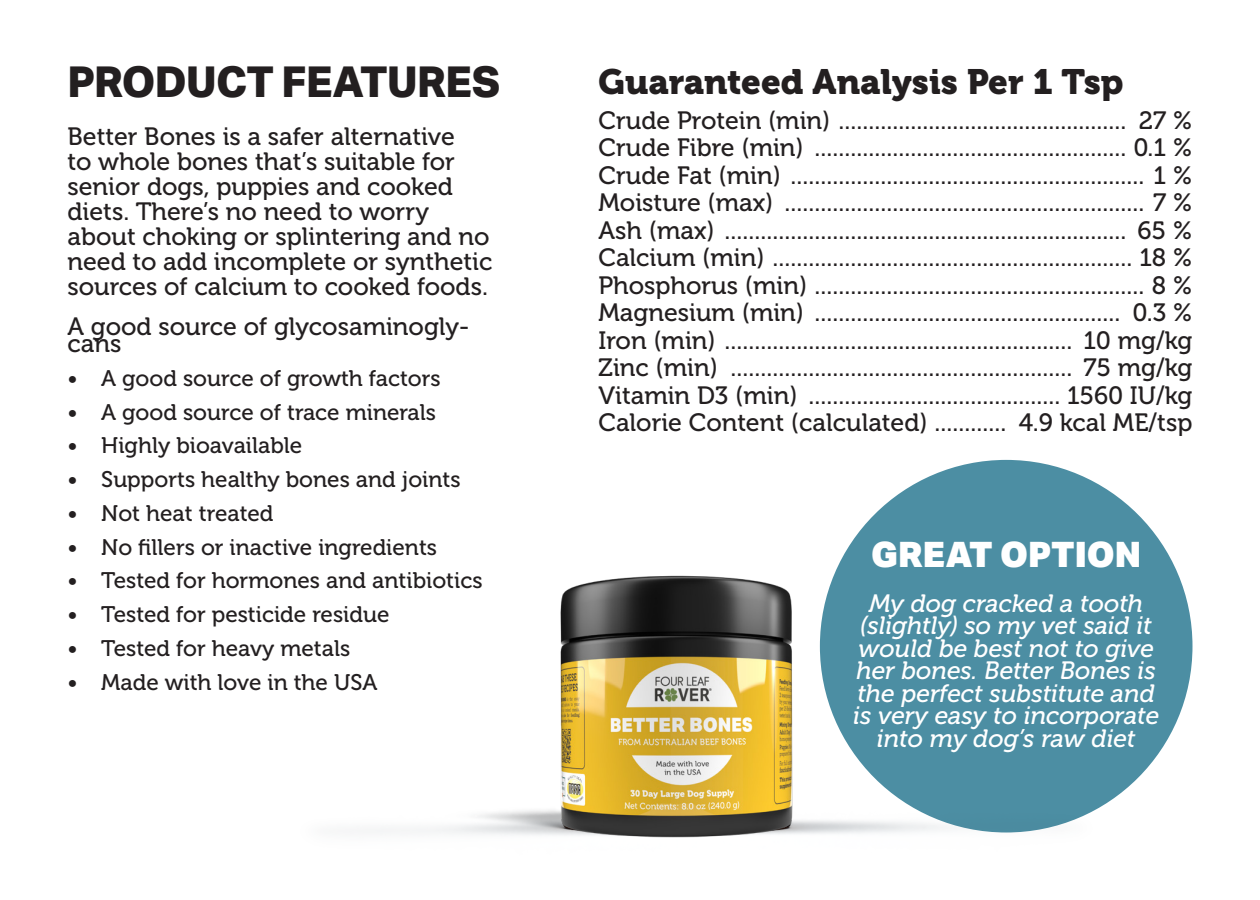
<style>
.page{position:relative;width:1260px;height:900px;background:#fff}
.page>*{position:absolute;margin:0;border:0;box-sizing:border-box;transform-origin:0 0}
.t1{font:800 42.5px "Aktiv Grotesk";letter-spacing:-.015em;color:#231f20}
.Active_Ingredients_Head{font:35px "Museo 900";color:#231f20}
.Bullets{font:900 35px "Aktiv Grotesk";color:#fff}
.Small_Text{font:25px/25px "Museo 500";color:#231f20}
.Bullets-2{font:italic 25px/22.5px "Museo 500";color:#fff;text-align:center}
.t2{font:22.5px "Museo 500";color:#231f20}
</style>
<div class="page">
<div style="left:820px;top:460px;width:373px;height:372px;background:#4c8ea3;border-radius:50%"></div>
<img style="left:375px;top:459px;width:774px;height:375px">
<img style="left:493px;top:547px;width:367px;height:291px">
<h2 class="t1" style="left:68px;top:58px;width:434px">PRODUCT FEATURES</h2>
<p class="Small_Text" style="left:68px;top:124px;width:427px">Better Bones is a safer alternative<br>to whole bones that’s suitable for senior dogs, puppies and cooked diets. There’s no need to worry about choking or splintering and no need to add incomplete or synthetic sources of calcium to cooked foods.</p>
<p class="Small_Text" style="left:68px;top:314px;width:404px">A good source of glycosaminogly-</p>
<p class="Small_Text" style="left:68px;top:331px;width:55px">cans</p>
<p class="t2" style="left:68px;top:366px;width:375px">• A good source of growth factors</p>
<p class="t2" style="left:68px;top:399px;width:370px">• A good source of trace minerals</p>
<p class="t2" style="left:68px;top:433px;width:236px">• Highly bioavailable</p>
<p class="t2" style="left:68px;top:467px;width:395px">• Supports healthy bones and joints</p>
<p class="t2" style="left:68px;top:501px;width:207px">• Not heat treated</p>
<p class="t2" style="left:68px;top:534px;width:371px">• No fillers or inactive ingredients</p>
<p class="t2" style="left:68px;top:568px;width:417px">• Tested for hormones and antibiotics</p>
<p class="t2" style="left:68px;top:602px;width:323px">• Tested for pesticide residue</p>
<p class="t2" style="left:68px;top:636px;width:284px">• Tested for heavy metals</p>
<p class="t2" style="left:68px;top:669px;width:311px">• Made with love in the USA</p>
<p class="Active_Ingredients_Head" style="left:598px;top:62px;width:527px">Guaranteed Analysis Per 1 Tsp</p>
<p class="Small_Text" style="left:598px;top:108px;width:596px">Crude Protein (min) ................................................ 27 %</p>
<p class="Small_Text" style="left:598px;top:136px;width:596px">Crude Fibre (min) .................................................... 0.1 %</p>
<p class="Small_Text" style="left:598px;top:163px;width:596px">Crude Fat (min) ........................................................... 1 %</p>
<p class="Small_Text" style="left:598px;top:191px;width:596px">Moisture (max) ............................................................ 7 %</p>
<p class="Small_Text" style="left:598px;top:218px;width:596px">Ash (max) ................................................................... 65 %</p>
<p class="Small_Text" style="left:598px;top:246px;width:596px">Calcium (min) ............................................................ 18 %</p>
<p class="Small_Text" style="left:598px;top:273px;width:596px">Phosphorus (min) ....................................................... 8 %</p>
<p class="Small_Text" style="left:598px;top:301px;width:596px">Magnesium (min) ................................................... 0.3 %</p>
<p class="Small_Text" style="left:598px;top:328px;width:596px">Iron (min) .......................................................... 10 mg/kg</p>
<p class="Small_Text" style="left:598px;top:356px;width:596px">Zinc (min) ......................................................... 75 mg/kg</p>
<p class="Small_Text" style="left:598px;top:383px;width:596px">Vitamin D3 (min) .......................................... 1560 IU/kg</p>
<p class="Small_Text" style="left:598px;top:411px;width:596px">Calorie Content (calculated) ............ 4.9 kcal ME/tsp</p>
<p class="Bullets" style="left:871px;top:531px;width:272px">GREAT OPTION</p>
<p class="Bullets-2" style="left:853px;top:592px;width:308px">My dog cracked a tooth (slightly) so my vet said it would be best not to give her bones. Better Bones is the perfect substitute and is very easy to incorporate into my dog’s raw diet</p>
</div>
